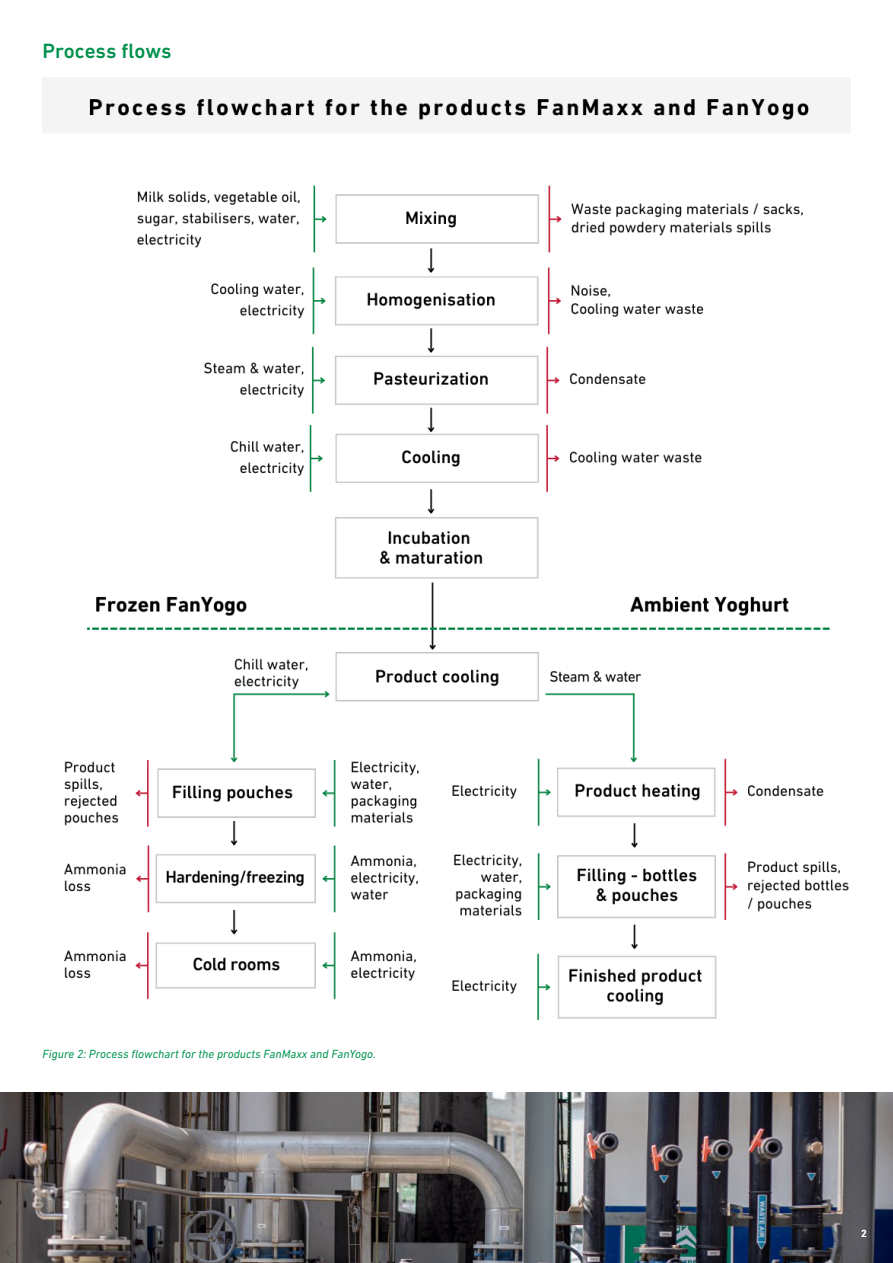
<style>
.page{position:relative;width:893px;height:1263px;background:#fff}
.page>*{position:absolute;margin:0;border:0;box-sizing:border-box;transform-origin:0 0}
.TXT{font:500 21px "DIN Next LT Pro";color:#00914c}
.TXT-2{font:italic 12px "DIN Next LT Pro";color:#009451}
.page_number{font:500 10.5px "DIN Next LT Pro";color:#fff}
</style>
<div class="page">
<img style="left:0;top:1093px;width:893px;height:170px">
<img style="left:43px;top:78px;width:807px;height:941px">
<p class="TXT" style="left:43px;top:39px;width:131px">Process flows</p>
<p class="TXT-2" style="left:43px;top:1047px;width:335px">Figure 2: Process flowchart for the products FanMaxx and FanYogo.</p>
<p class="page_number" style="left:861px;top:1227px;width:7px">2</p>
</div>
